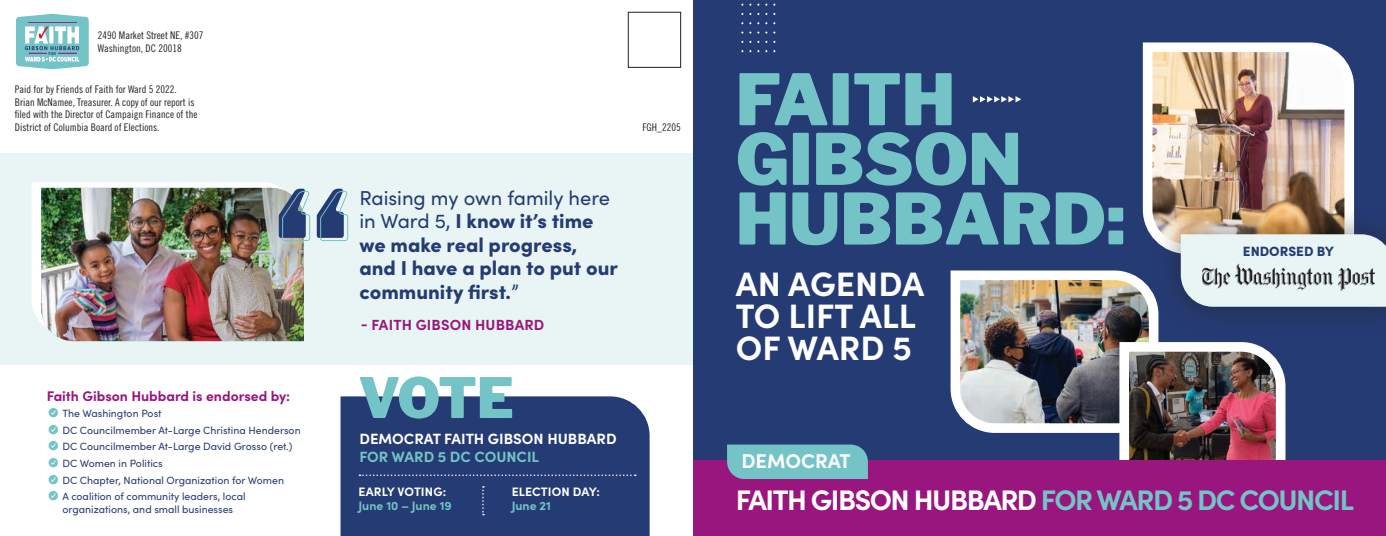
<style>
.page{position:relative;width:1386px;height:536px;background:#fff}
.page>*{position:absolute;margin:0;border:0;box-sizing:border-box;transform-origin:0 0}
.t1{font:900 70.17px/59.6px "Libre Franklin";color:#74c4c7}
.t2{font:900 55.21px "Libre Franklin";color:#74c4c7}
.t3{font:700 33.86px/31.8px "Sofia Pro";color:#fff}
.t4{font:700 28.26px "Sofia Pro";letter-spacing:-.05em;color:#fff}
.t5{font:900 20.12px/23.6px "Sofia Pro";color:#253b73}
.t6{font:700 19.95px "Sofia Pro";color:#fff}
.t7{font:700 14.88px "Sofia Pro";color:#fff}
.t8{font:700 14.88px "Sofia Pro";color:#74c4c7}
.t9{font:700 14.7px "Sofia Pro";letter-spacing:.01em;color:#98167e}
.t10{font:700 14px "Sofia Pro";color:#98167e}
.t11{font:900 13.47px "Sofia Pro";color:#253b73}
.t12{font:700 12.25px "Sofia Pro";letter-spacing:.01em;color:#fff}
.t13{font:700 12.25px "Sofia Pro";color:#74c4c7}
.t14{font:10.5px/16.5px "Sofia Pro";color:#253b73}
.t15{font:10.5px/12.6px "Trade Gothic LT Std Cn 18";color:#231f20}
.s1{font-weight:400}
.s2{color:#74c4c7}
</style>
<div class="page">
<div style="left:693px;top:0;width:693px;height:463px;background:#253b73"></div>
<img style="left:950px;top:270px;width:209px;height:163px">
<img style="left:1115px;top:337px;width:171px;height:123px">
<div style="left:693px;top:460px;width:693px;height:76px;background:#98167e"></div>
<div style="left:727px;top:444px;width:141px;height:35px;background:#74c4c7"></div>
<img style="left:1142px;top:42px;width:213px;height:195px">
<svg style="left:973px;top:96px;width:48px;height:6px"></svg>
<div style="left:0;top:153px;width:693px;height:211px;background:#e9f5f5"></div>
<svg style="left:32px;top:182px;width:249px;height:141px;fill:#fff"></svg>
<img style="left:41px;top:188px;width:263px;height:153px">
<svg style="left:279px;top:188px;width:69px;height:53px"></svg>
<div style="left:341px;top:396px;width:309px;height:140px;background:#253b73"></div>
<svg style="left:359px;top:474px;width:277px;height:2px"></svg>
<svg style="left:482px;top:486px;width:2px;height:29px"></svg>
<div style="left:1152px;top:206px;width:234px;height:129px;background:#231f20;opacity:.54"></div>
<div style="left:1181px;top:234px;width:205px;height:72px;background:#e9f5f5"></div>
<img style="left:1202px;top:263px;width:172px;height:27px">
<div style="left:628px;top:12px;width:53px;height:56px;border:1px solid #231f20"></div>
<svg style="left:16px;top:14px;width:73px;height:55px"></svg>
<p class="t15" style="left:98px;top:29px;width:107px">2490 Market Street NE, #307<br>Washington, DC 20018</p>
<p class="t15" style="left:15px;top:83px;width:184px">Paid for by Friends of Faith for Ward 5 2022.<br>Brian McNamee, Treasurer. A copy of our report is filed with the Director of Campaign Finance of the District of Columbia Board of Elections.</p>
<h3 class="t10" style="left:47px;top:385px;width:245px">Faith Gibson Hubbard is endorsed by:</h3>
<p class="t14" style="left:62px;top:404px;width:240px">The Washington Post<br>DC Councilmember At-Large Christina Henderson DC Councilmember At-Large David Grosso (ret.)<br>DC Women in Politics<br>DC Chapter, National Organization for Women<br>A coalition of community leaders, local</p>
<p class="t14" style="left:62px;top:500px;width:172px">organizations, and small businesses</p>
<h3 class="t5" style="left:359px;top:184px;width:260px"><span class="s1">Raising my own family here in Ward 5,</span> I know it’s time we make real progress, and I have a plan to put our community first.<span class="s1">”</span></h3>
<h3 class="t9" style="left:361px;top:313px;width:185px">- FAITH GIBSON HUBBARD</h3>
<h2 class="t2" style="left:359px;top:364px;width:157px">VOTE</h2>
<h3 class="t7" style="left:359px;top:427px;width:259px">DEMOCRAT FAITH GIBSON HUBBARD</h3>
<h3 class="t8" style="left:359px;top:444px;width:181px">FOR WARD 5 DC COUNCIL</h3>
<p class="t12" style="left:359px;top:482px;width:89px">EARLY VOTING:</p>
<p class="t13" style="left:359px;top:496px;width:95px">June 10 – June 19</p>
<p class="t12" style="left:512px;top:482px;width:90px">ELECTION DAY:</p>
<p class="t13" style="left:512px;top:496px;width:41px">June 21</p>
<p class="t15" style="left:642px;top:120px;width:40px">FGH_2205</p>
<h1 class="t1" style="left:736px;top:70px;width:392px">FAITH<br>GIBSON<br>HUBBARD:</h1>
<h3 class="t3" style="left:736px;top:265px;width:190px">AN AGENDA<br>TO LIFT ALL<br>OF WARD 5</h3>
<h3 class="t6" style="left:741px;top:446px;width:111px">DEMOCRAT</h3>
<p class="t11" style="left:1243px;top:240px;width:93px">ENDORSED BY</p>
<h3 class="t4" style="left:736px;top:478px;width:620px">FAITH GIBSON HUBBARD <span class="s2">FOR WARD 5 DC COUNCIL</span></h3>
</div>
